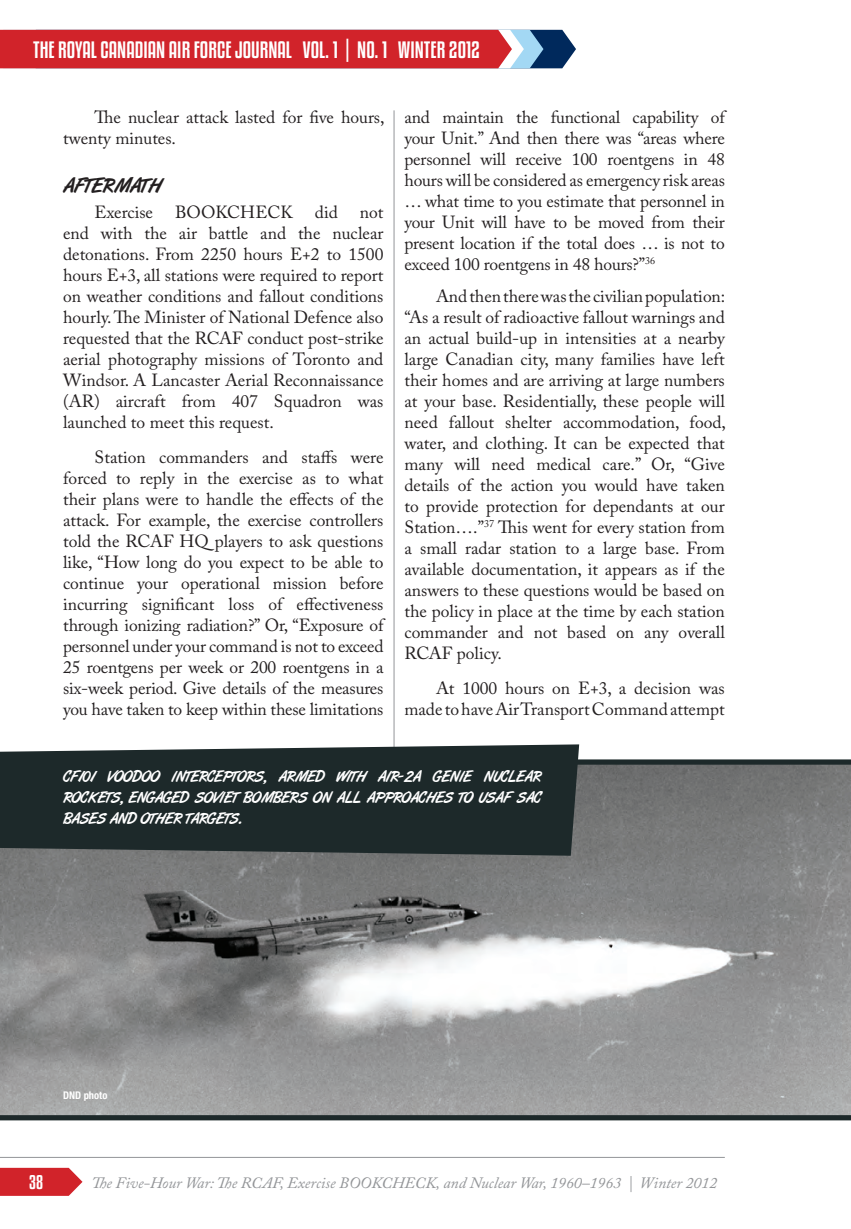
<style>
.page{position:relative;width:851px;height:1229px;background:#fff}
.page>*{position:absolute;margin:0;border:0;box-sizing:border-box;transform-origin:0 0}
.t1{font:21px "Kenyan Coffee Rg";color:#fff}
.t2{font:21px "Art Brush";color:#231f20}
.t3{font:17.5px/21px "Adobe Caslon Pro";color:#231f20;text-align:justify}
.t4{font:17.5px "Kenyan Coffee Rg";color:#fff}
.t5{font:15.75px/21px "Art Brush";color:#fff;text-align:justify}
.t6{font:italic 15.75px "Adobe Caslon Pro";color:#939598}
.t7{font:700 condensed 10.5px "Helvetica Neue";color:#fff}
</style>
<div class="page">
<svg style="left:0;top:1168px;width:82px;height:28px;background:#d4343b"></svg>
<svg style="left:0;top:30px;width:576px;height:38px;background:#c5303a"></svg>
<hr style="left:0;top:1157px;width:725px;height:1px;background:#939598">
<hr style="left:393px;top:110px;width:1px;height:1008px;background:#939598">
<img style="left:0;top:765px;width:851px;height:350px">
<div style="left:0;top:759px;width:851px;height:6px;background:#1d292a"></div>
<div style="left:0;top:1115px;width:851px;height:5px;background:#1d292a"></div>
<svg style="left:0;top:744px;width:579px;height:112px;background:#293435"></svg>
<p class="t1" style="left:33px;top:37px;width:85px">THE ROYAL CANADIAN</p>
<p class="t1" style="left:169px;top:37px;width:40px">AIR FORCE</p>
<p class="t1" style="left:235px;top:37px;width:17px">JOURNAL</p>
<p class="t1" style="left:303px;top:37px;width:116px">VOL. 1 | NO. 1 WINTER</p>
<p class="t1" style="left:449px;top:37px;width:33px">2012</p>
<p class="t3" style="left:63px;top:107px;width:323px;text-indent:32px">The nuclear attack lasted for five hours, twenty minutes.</p>
<p class="t2" style="left:63px;top:174px;width:99px">AFTERMATH</p>
<p class="t3" style="left:95px;top:201px;width:60px">Exercise</p>
<p class="t3" style="left:175px;top:201px;width:119px">BOOKCHECK</p>
<p class="t3" style="left:315px;top:201px;width:24px">did</p>
<p class="t3" style="left:63px;top:201px;width:322px;text-indent:297px">not end with the air battle and the nuclear detonations. From 2250 hours E+2 to 1500 hours E+3, all stations were required to report on weather conditions and fallout conditions hourly. The Minister of National Defence also requested that the RCAF conduct post-strike aerial photography missions of Toronto and Windsor. A Lancaster Aerial Reconnaissance (AR) aircraft from 407 Squadron was launched to meet this request.</p>
<p class="t3" style="left:63px;top:446px;width:322px;text-indent:32px">Station commanders and staffs were forced to reply in the exercise as to what their plans were to handle the effects of the attack. For example, the exercise controllers told the RCAF HQ players to ask questions like, “How long do you expect to be able to continue your operational mission before incurring significant loss of effectiveness through ionizing radiation?” Or, “Exposure of personnel under your command is not to exceed 25 roentgens per week or 200 roentgens in a six-week period. Give details of the measures you have taken to keep within these limitations</p>
<p class="t3" style="left:404px;top:107px;width:322px">and maintain the functional capability of your Unit.” And then there was “areas where personnel will receive 100 roentgens in 48 hours will be considered as emergency risk areas … what time to you estimate that personnel in your Unit will have to be moved from their present location if the total does … is not to exceed 100 roentgens in 48 hours?”<sup>36</sup></p>
<p class="t3" style="left:404px;top:285px;width:323px;text-indent:32px">And then there was the civilian population: “As a result of radioactive fallout warnings and an actual build-up in intensities at a nearby large Canadian city, many families have left their homes and are arriving at large numbers at your base. Residentially, these people will need fallout shelter accommodation, food, water, and clothing. It can be expected that many will need medical care.” Or, “Give details of the action you would have taken to provide protection for dependants at our Station….”<sup>37</sup> This went for every station from a small radar station to a large base. From available documentation, it appears as if the answers to these questions would be based on the policy in place at the time by each station commander and not based on any overall RCAF policy.</p>
<p class="t3" style="left:404px;top:677px;width:322px;text-align:right">At 1000 hours on E+3, a decision was made to have Air Transport Command attempt</p>
<p class="t5" style="left:63px;top:766px;width:479px">CF101 VOODOO INTERCEPTORS, ARMED WITH AIR-2A GENIE NUCLEAR ROCKETS, ENGAGED SOVIET BOMBERS ON ALL APPROACHES TO USAF SAC BASES AND OTHER TARGETS.</p>
<p class="t7" style="left:63px;top:1089px;width:46px">DND photo</p>
<p class="t4" style="left:29px;top:1171px;width:15px">38</p>
<p class="t6" style="left:91px;top:1174px;width:627px">The Five-Hour War: The RCAF, Exercise BOOKCHECK, and Nuclear War, 1960–1963 | Winter 2012</p>
</div>
